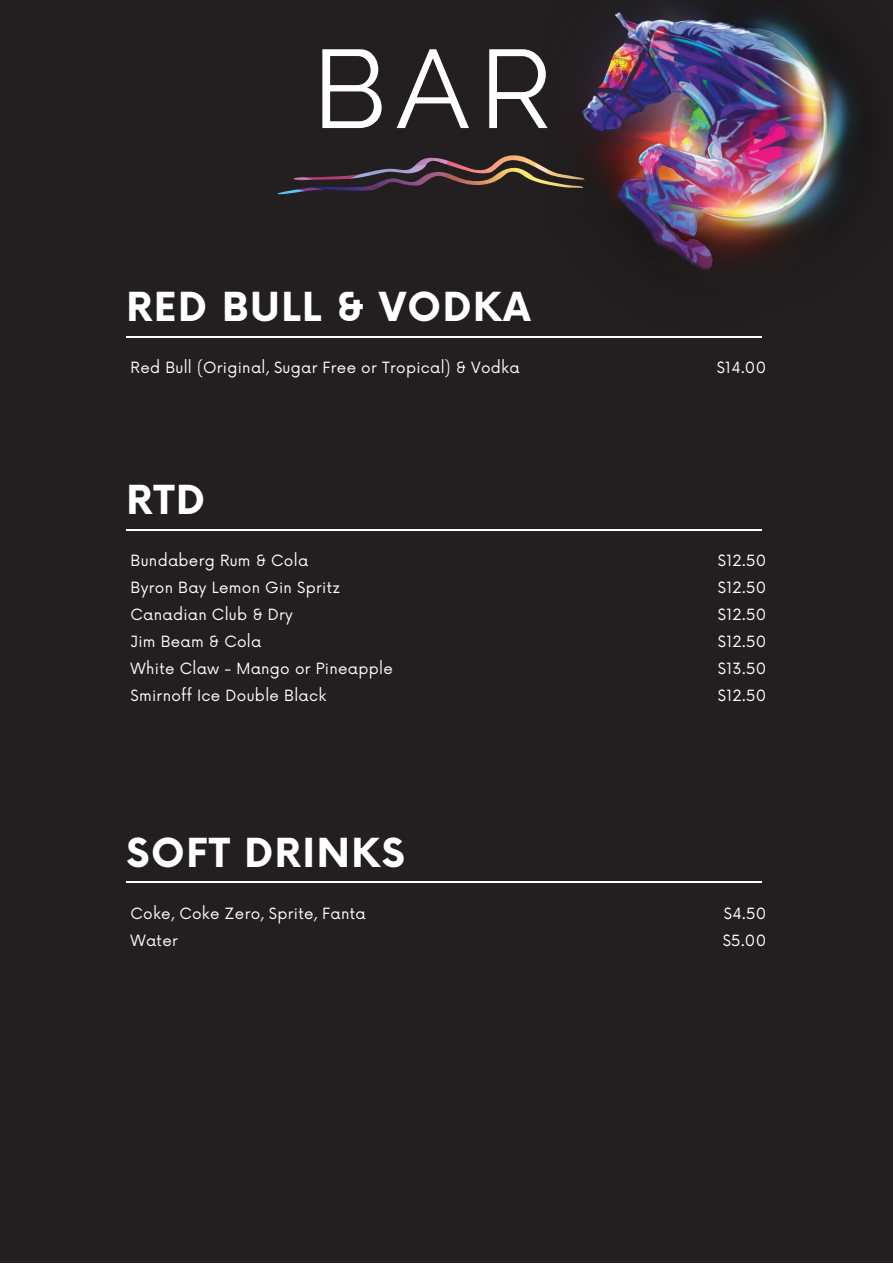
<style>
.page{position:relative;width:893px;height:1264px;background:#fff}
.page>*{position:absolute;margin:0;border:0;box-sizing:border-box;transform-origin:0 0}
.t1{font:110.85px "Raleway";color:#fff}
.t2{font:700 39px "Now";letter-spacing:.04em;color:#fff}
.t3{font:15.15px "Now";letter-spacing:.02em;color:#fff}
</style>
<div class="page">
<div style="left:0;top:0;width:892px;height:1262px;background:#231f20"></div>
<img style="left:277px;top:180px;width:265px;height:14px">
<img style="left:293px;top:155px;width:249px;height:25px">
<img style="left:542px;top:7px;width:311px;height:331px">
<img style="left:582px;top:9px;width:251px;height:261px">
<hr style="left:126px;top:881px;width:635px;height:2px;background:#fff">
<hr style="left:126px;top:529px;width:635px;height:1px;background:#fff">
<hr style="left:126px;top:336px;width:635px;height:1px;background:#fff">
<p class="t1" style="left:312px;top:24px;width:241px">BAR</p>
<p class="t2" style="left:126px;top:286px;width:405px">RED BULL &amp; VODKA</p>
<p class="t3" style="left:131px;top:359px;width:390px">Red Bull (Original, Sugar Free or Tropical) &amp; Vodka</p>
<p class="t3" style="left:716px;top:359px;width:51px">$14.00</p>
<p class="t2" style="left:126px;top:479px;width:80px">RTD</p>
<p class="t3" style="left:131px;top:552px;width:179px">Bundaberg Rum &amp; Cola</p>
<p class="t3" style="left:131px;top:579px;width:211px">Byron Bay Lemon Gin Spritz</p>
<p class="t3" style="left:131px;top:606px;width:164px">Canadian Club &amp; Dry</p>
<p class="t3" style="left:131px;top:633px;width:132px">Jim Beam &amp; Cola</p>
<p class="t3" style="left:131px;top:660px;width:264px">White Claw - Mango or Pineapple</p>
<p class="t3" style="left:131px;top:687px;width:197px">Smirnoff Ice Double Black</p>
<p class="t2" style="left:126px;top:831px;width:280px">SOFT DRINKS</p>
<p class="t3" style="left:131px;top:904px;width:236px">Coke, Coke Zero, Sprite, Fanta</p>
<p class="t3" style="left:131px;top:931px;width:49px">Water</p>
<p class="t3" style="left:717px;top:552px;width:50px">$12.50</p>
<p class="t3" style="left:717px;top:579px;width:50px">$12.50</p>
<p class="t3" style="left:717px;top:606px;width:50px">$12.50</p>
<p class="t3" style="left:717px;top:633px;width:50px">$12.50</p>
<p class="t3" style="left:717px;top:660px;width:50px">$13.50</p>
<p class="t3" style="left:717px;top:687px;width:50px">$12.50</p>
<p class="t3" style="left:723px;top:904px;width:44px">$4.50</p>
<p class="t3" style="left:722px;top:931px;width:45px">$5.00</p>
</div>
